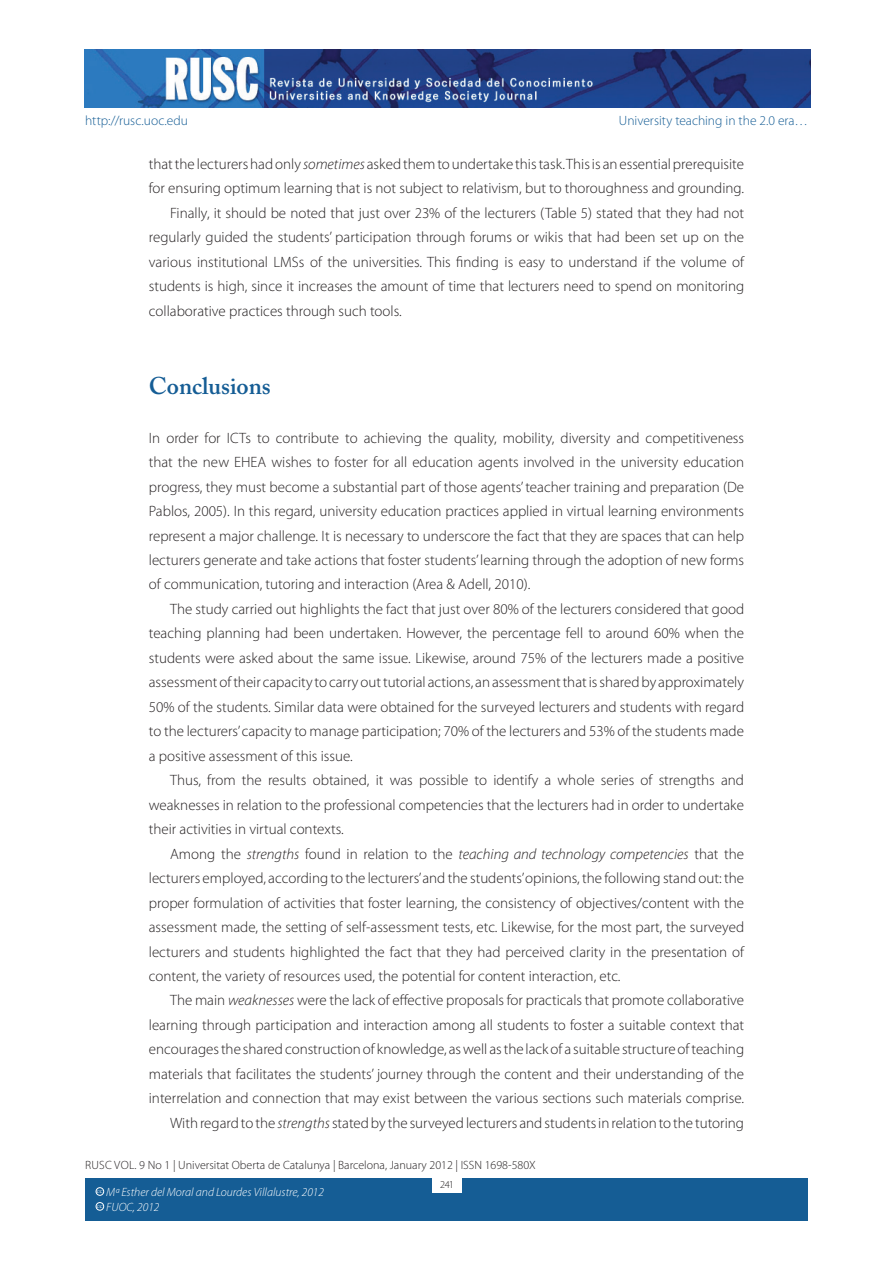
<style>
.page{position:relative;width:893px;height:1263px;background:#fff}
.page>*{position:absolute;margin:0;border:0;box-sizing:border-box;transform-origin:0 0}
.t1{font:600 24px "Adobe Caslon Pro";color:#155d95}
.t2{font:300 15px "Myriad Pro";color:#231f20}
.t3{font:italic 300 15px "Myriad Pro";color:#231f20}
.t4{font:300 13.5px "Myriad Pro";color:#155d95}
.t5{font:300 12px "Myriad Pro";color:#231f20}
.t6{font:italic 300 12px/15px "Myriad Pro";color:#fff}
.t7{font:300 10.5px "Myriad Pro";color:#231f20}
.t8{font:600 3.9px "Adobe Caslon Pro";color:#fff}
.s1{font-style:italic}
.s2{font-style:normal}
</style>
<div class="page">
<div style="left:85px;top:1178px;width:723px;height:42px;background:#155d95"></div>
<div style="left:432px;top:1176px;width:29px;height:17px;background:#fff"></div>
<img style="left:85px;top:50px;width:725px;height:57px">
<div style="left:96px;top:1187px;width:8px;height:8px;border:1px solid #fff;border-radius:50%"></div>
<div style="left:96px;top:1202px;width:8px;height:8px;border:1px solid #fff;border-radius:50%"></div>
<p class="t4" style="left:85px;top:112px;width:105px">http://rusc.uoc.edu</p>
<p class="t4" style="left:619px;top:112px;width:190px">University teaching in the 2.0 era…</p>
<p class="t2" style="left:149px;top:155px;width:597px">that the lecturers had only <span class="s1">sometimes</span> asked them to undertake this task. This is an essential prerequisite</p>
<p class="t2" style="left:149px;top:179px;width:597px">for ensuring optimum learning that is not subject to relativism, but to thoroughness and grounding.</p>
<p class="t2" style="left:170px;top:204px;width:576px">Finally, it should be noted that just over 23% of the lecturers (Table 5) stated that they had not</p>
<p class="t2" style="left:149px;top:228px;width:597px">regularly guided the students’ participation through forums or wikis that had been set up on the</p>
<p class="t2" style="left:149px;top:253px;width:597px">various institutional LMSs of the universities. This finding is easy to understand if the volume of</p>
<p class="t2" style="left:149px;top:277px;width:597px">students is high, since it increases the amount of time that lecturers need to spend on monitoring</p>
<p class="t2" style="left:149px;top:302px;width:254px">collaborative practices through such tools.</p>
<p class="t1" style="left:149px;top:371px;width:123px">Conclusions</p>
<p class="t2" style="left:149px;top:429px;width:597px">In order for ICTs to contribute to achieving the quality, mobility, diversity and competitiveness</p>
<p class="t2" style="left:149px;top:453px;width:597px">that the new EHEA wishes to foster for all education agents involved in the university education</p>
<p class="t2" style="left:149px;top:478px;width:597px">progress, they must become a substantial part of those agents’ teacher training and preparation (De</p>
<p class="t2" style="left:149px;top:502px;width:597px">Pablos, 2005). In this regard, university education practices applied in virtual learning environments</p>
<p class="t2" style="left:149px;top:526px;width:597px">represent a major challenge. It is necessary to underscore the fact that they are spaces that can help</p>
<p class="t2" style="left:149px;top:551px;width:597px">lecturers generate and take actions that foster students’ learning through the adoption of new forms</p>
<p class="t2" style="left:149px;top:575px;width:383px">of communication, tutoring and interaction (Area &amp; Adell, 2010).</p>
<p class="t2" style="left:170px;top:600px;width:576px">The study carried out highlights the fact that just over 80% of the lecturers considered that good</p>
<p class="t2" style="left:149px;top:624px;width:597px">teaching planning had been undertaken. However, the percentage fell to around 60% when the</p>
<p class="t2" style="left:149px;top:649px;width:597px">students were asked about the same issue. Likewise, around 75% of the lecturers made a positive</p>
<p class="t2" style="left:149px;top:673px;width:597px">assessment of their capacity to carry out tutorial actions, an assessment that is shared by approximately</p>
<p class="t2" style="left:149px;top:698px;width:597px">50% of the students. Similar data were obtained for the surveyed lecturers and students with regard</p>
<p class="t2" style="left:149px;top:722px;width:597px">to the lecturers’ capacity to manage participation; 70% of the lecturers and 53% of the students made</p>
<p class="t2" style="left:149px;top:747px;width:205px">a positive assessment of this issue.</p>
<p class="t2" style="left:170px;top:771px;width:575px">Thus, from the results obtained, it was possible to identify a whole series of strengths and</p>
<p class="t2" style="left:149px;top:796px;width:597px">weaknesses in relation to the professional competencies that the lecturers had in order to undertake</p>
<p class="t2" style="left:149px;top:820px;width:196px">their activities in virtual contexts.</p>
<p class="t3" style="left:170px;top:845px;width:576px"><span class="s2">Among the</span> strengths <span class="s2">found in relation to the</span> teaching and technology competencies <span class="s2">that the</span></p>
<p class="t2" style="left:149px;top:869px;width:597px">lecturers employed, according to the lecturers’and the students’opinions, the following stand out: the</p>
<p class="t2" style="left:149px;top:893px;width:597px">proper formulation of activities that foster learning, the consistency of objectives/content with the</p>
<p class="t2" style="left:149px;top:918px;width:597px">assessment made, the setting of self-assessment tests, etc. Likewise, for the most part, the surveyed</p>
<p class="t2" style="left:149px;top:942px;width:597px">lecturers and students highlighted the fact that they had perceived clarity in the presentation of</p>
<p class="t2" style="left:149px;top:967px;width:473px">content, the variety of resources used, the potential for content interaction, etc.</p>
<p class="t2" style="left:170px;top:991px;width:575px">The main <span class="s1">weaknesses</span> were the lack of effective proposals for practicals that promote collaborative</p>
<p class="t2" style="left:149px;top:1016px;width:597px">learning through participation and interaction among all students to foster a suitable context that</p>
<p class="t2" style="left:149px;top:1040px;width:597px">encourages the shared construction of knowledge, as well as the lack of a suitable structure of teaching</p>
<p class="t2" style="left:149px;top:1065px;width:597px">materials that facilitates the students’ journey through the content and their understanding of the</p>
<p class="t2" style="left:149px;top:1089px;width:597px">interrelation and connection that may exist between the various sections such materials comprise.</p>
<p class="t2" style="left:170px;top:1114px;width:575px">With regard to the <span class="s1">strengths</span> stated by the surveyed lecturers and students in relation to the tutoring</p>
<p class="t5" style="left:85px;top:1158px;width:452px">RUSC vol. 9 no 1 | Universitat Oberta de Catalunya | Barcelona, January 2012 | ISSN 1698-580X</p>
<p class="t6" style="left:106px;top:1184px;width:219px">Mª Esther del Moral and Lourdes Villalustre, 2012<br>FUOC, 2012</p>
<p class="t7" style="left:441px;top:1178px;width:14px">241</p>
<p class="t8" style="left:97px;top:1189px;width:7px">CC</p>
<p class="t8" style="left:97px;top:1204px;width:7px">CC</p>
</div>
